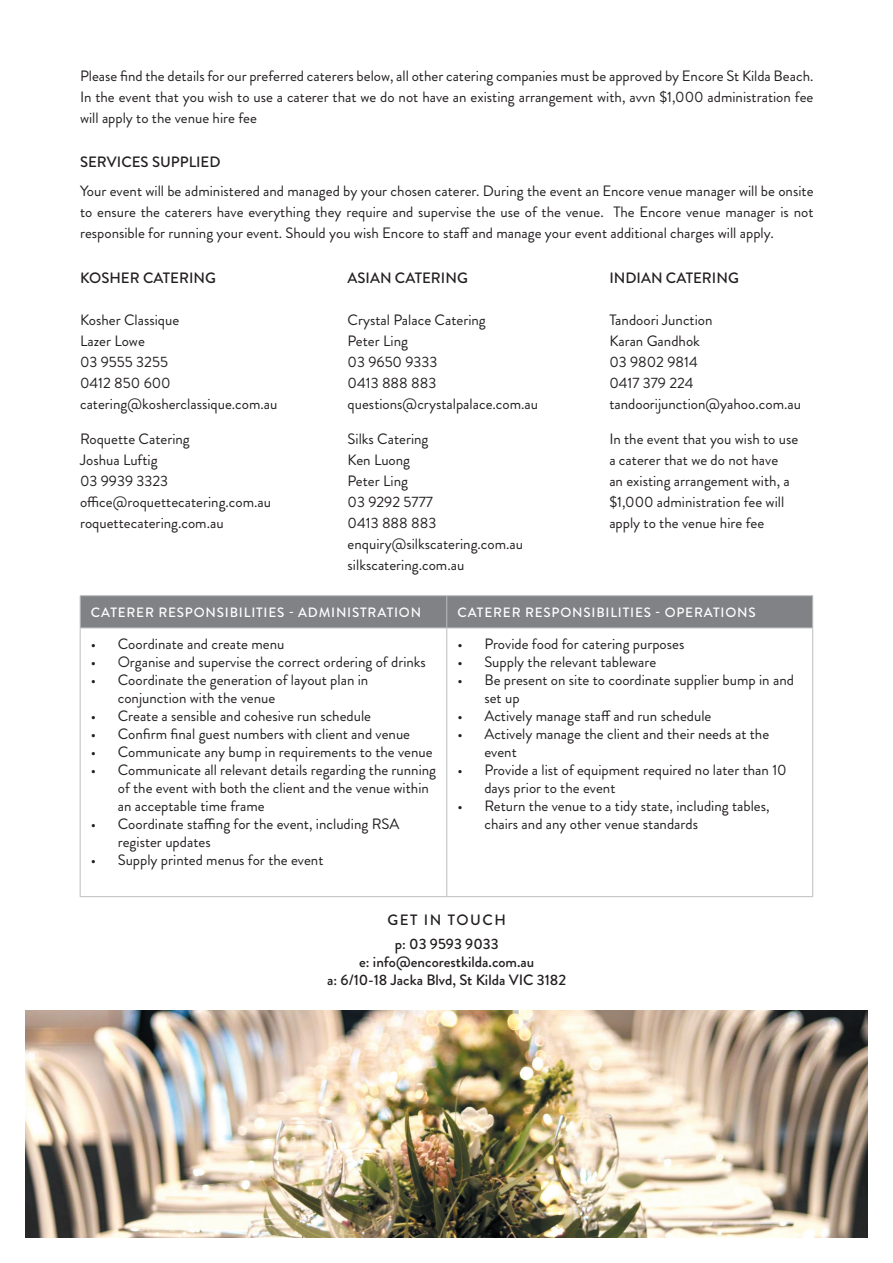
<style>
.page{position:relative;width:893px;height:1263px;background:#fff}
.page>*{position:absolute;margin:0;border:0;box-sizing:border-box;transform-origin:0 0}
.t1{font:15px/21px "Brandon Grotesque";color:#231f20}
.t2{font:500 15px/18px "Brandon Grotesque";color:#231f20;text-align:center}
.t3{font:500 15px/24px "Brandon Grotesque";letter-spacing:.045em;color:#231f20;text-align:center}
.t4{font:500 13.5px "Brandon Grotesque";letter-spacing:.06em;color:#fff}
</style>
<div class="page">
<div style="left:81px;top:596px;width:731px;height:31px;background:#808285"></div>
<hr style="left:80px;top:595px;width:367px;height:1px;background:#bcbdc0">
<hr style="left:80px;top:596px;width:1px;height:31px;background:#bcbdc0">
<hr style="left:447px;top:595px;width:366px;height:1px;background:#bcbdc0">
<hr style="left:446px;top:596px;width:1px;height:31px;background:#bcbdc0">
<hr style="left:812px;top:596px;width:1px;height:31px;background:#bcbdc0">
<hr style="left:80px;top:627px;width:367px;height:1px;background:#bcbdc0">
<hr style="left:80px;top:628px;width:1px;height:268px;background:#bcbdc0">
<hr style="left:447px;top:627px;width:366px;height:1px;background:#bcbdc0">
<hr style="left:446px;top:628px;width:1px;height:268px;background:#bcbdc0">
<hr style="left:812px;top:628px;width:1px;height:268px;background:#bcbdc0">
<hr style="left:80px;top:896px;width:367px;height:1px;background:#bcbdc0">
<hr style="left:447px;top:896px;width:366px;height:1px;background:#bcbdc0">
<img style="left:26px;top:1011px;width:842px;height:226px">
<p class="t1" style="left:80px;top:67px;width:735px;text-align:justify">Please find the details for our preferred caterers below, all other catering companies must be approved by Encore St Kilda Beach.<br>In the event that you wish to use a caterer that we do not have an existing arrangement with, avvn $1,000 administration fee will apply to the venue hire fee</p>
<p class="t2" style="left:80px;top:155px;width:142px">SERVICES SUPPLIED</p>
<p class="t1" style="left:80px;top:182px;width:735px;text-align:justify">Your event will be administered and managed by your chosen caterer. During the event an Encore venue manager will be onsite to ensure the caterers have everything they require and supervise the use of the venue. The Encore venue manager is not responsible for running your event. Should you wish Encore to staff and manage your event additional charges will apply.</p>
<p class="t2" style="left:80px;top:270px;width:137px">KOSHER CATERING</p>
<p class="t1" style="left:80px;top:311px;width:199px">Kosher Classique<br>Lazer Lowe<br>03 9555 3255<br>0412 850 600 catering@kosherclassique.com.au</p>
<p class="t2" style="left:348px;top:270px;width:122px">ASIAN CATERING</p>
<p class="t1" style="left:348px;top:311px;width:192px">Crystal Palace Catering<br>Peter Ling<br>03 9650 9333<br>0413 888 883 questions@crystalpalace.com.au</p>
<p class="t2" style="left:609px;top:270px;width:131px">INDIAN CATERING</p>
<p class="t1" style="left:609px;top:311px;width:193px">Tandoori Junction<br>Karan Gandhok<br>03 9802 9814<br>0417 379 224 tandoorijunction@yahoo.com.au</p>
<p class="t1" style="left:80px;top:430px;width:193px">Roquette Catering<br>Joshua Luftig<br>03 9939 3323 office@roquettecatering.com.au roquettecatering.com.au</p>
<p class="t1" style="left:348px;top:430px;width:177px">Silks Catering<br>Ken Luong<br>Peter Ling<br>03 9292 5777<br>0413 888 883 enquiry@silkscatering.com.au silkscatering.com.au</p>
<p class="t1" style="left:609px;top:430px;width:190px">In the event that you wish to use a caterer that we do not have<br>an existing arrangement with, a $1,000 administration fee will apply to the venue hire fee</p>
<p class="t4" style="left:91px;top:607px;width:332px">CATERER RESPONSIBILITIES - ADMINISTRATION</p>
<p class="t4" style="left:457px;top:607px;width:300px">CATERER RESPONSIBILITIES - OPERATIONS</p>
<p class="t1" style="left:91px;top:635px;width:195px">• Coordinate and create menu</p>
<p class="t1" style="left:91px;top:653px;width:337px">• Organise and supervise the correct ordering of drinks</p>
<p class="t1" style="left:118px;top:673px;width:252px;line-height:18px;text-indent:-27px">• Coordinate the generation of layout plan in conjunction with the venue</p>
<p class="t1" style="left:91px;top:707px;width:282px">• Create a sensible and cohesive run schedule</p>
<p class="t1" style="left:91px;top:725px;width:321px">• Confirm final guest numbers with client and venue</p>
<p class="t1" style="left:91px;top:743px;width:343px">• Communicate any bump in requirements to the venue</p>
<p class="t1" style="left:118px;top:763px;width:320px;line-height:18px;text-indent:-27px">• Communicate all relevant details regarding the running of the event with both the client and the venue within an acceptable time frame</p>
<p class="t1" style="left:118px;top:817px;width:283px;line-height:18px;text-indent:-27px">• Coordinate staffing for the event, including RSA register updates</p>
<p class="t1" style="left:91px;top:851px;width:234px">• Supply printed menus for the event</p>
<p class="t1" style="left:457px;top:635px;width:228px">• Provide food for catering purposes</p>
<p class="t1" style="left:457px;top:653px;width:200px">• Supply the relevant tableware</p>
<p class="t1" style="left:484px;top:673px;width:311px;line-height:18px;text-indent:-27px">• Be present on site to coordinate supplier bump in and set up</p>
<p class="t1" style="left:457px;top:707px;width:256px">• Actively manage staff and run schedule</p>
<p class="t1" style="left:484px;top:727px;width:286px;line-height:18px;text-indent:-27px">• Actively manage the client and their needs at the event</p>
<p class="t1" style="left:484px;top:763px;width:304px;line-height:18px;text-indent:-27px">• Provide a list of equipment required no later than 10 days prior to the event</p>
<p class="t1" style="left:484px;top:799px;width:287px;line-height:18px;text-indent:-27px">• Return the venue to a tidy state, including tables, chairs and any other venue standards</p>
<p class="t3" style="left:388px;top:910px;width:120px">GET IN TOUCH p: 03 9593 9033</p>
<p class="t2" style="left:327px;top:955px;width:241px">e: info@encorestkilda.com.au<br>a: 6/10-18 Jacka Blvd, St Kilda VIC 3182</p>
</div>
